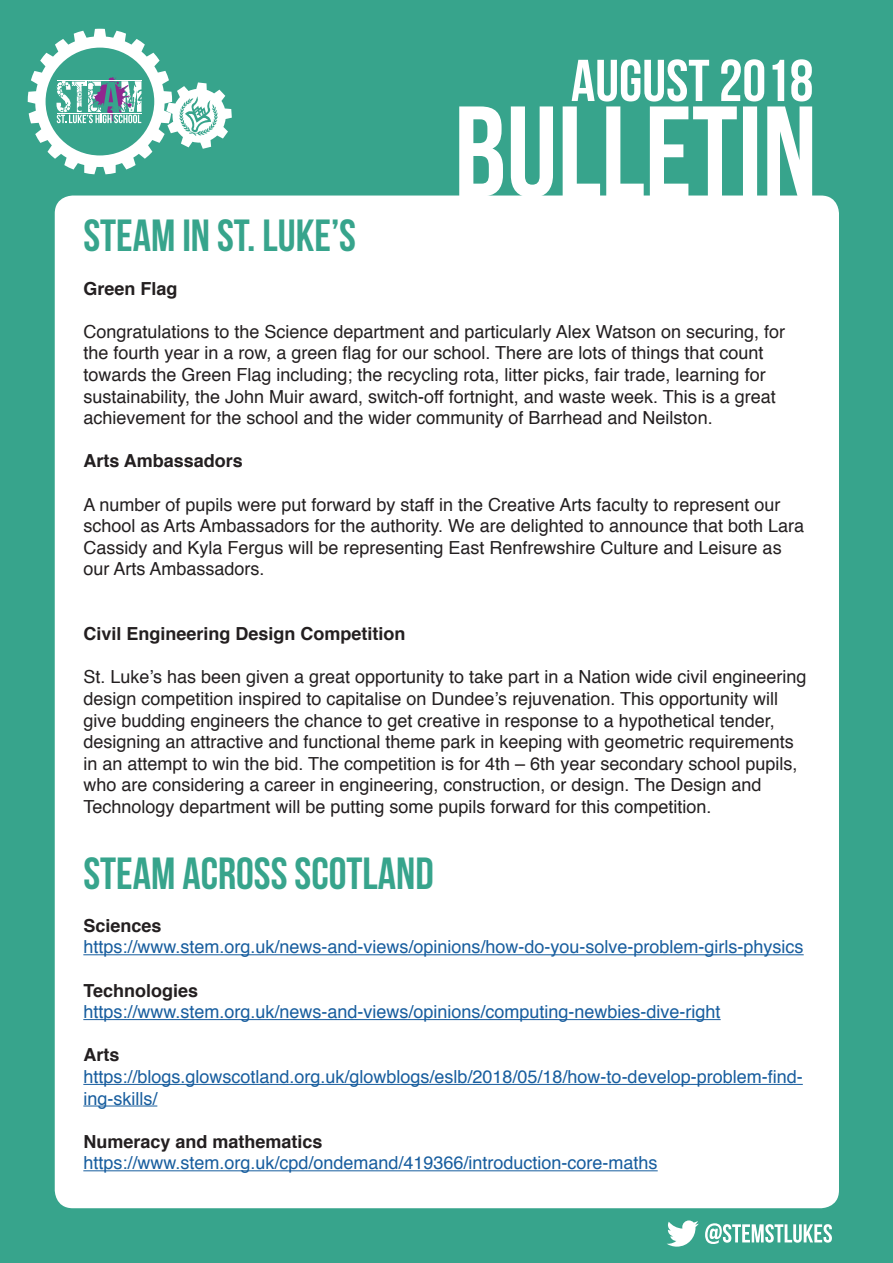
<style>
.page{position:relative;width:893px;height:1263px;background:#fff}
.page>*{position:absolute;margin:0;border:0;box-sizing:border-box;transform-origin:0 0}
.t1{font:45px "Bebas Neue";color:#37a48c}
.t2{font:18px/21.6px "Helvetica";color:#231f20}
.t3{font:18px/21.6px "Helvetica";color:#175d9e}
.t4{font:700 18px "Helvetica";color:#231f20}
</style>
<div class="page">
<div style="left:1px;top:0;width:892px;height:1263px;background:#37a48c"></div>
<div style="left:55px;top:196px;width:784px;height:1012px;background:#fff;border-radius:18px"></div>
<hr style="left:83px;top:954px;width:721px;height:1px;background:#175d9e">
<hr style="left:83px;top:1019px;width:638px;height:1px;background:#175d9e">
<hr style="left:83px;top:1084px;width:720px;height:1px;background:#175d9e">
<hr style="left:83px;top:1105px;width:74px;height:1px;background:#175d9e">
<hr style="left:83px;top:1170px;width:575px;height:1px;background:#175d9e">
<svg style="left:705px;top:1223px;width:127px;height:21px"></svg>
<svg style="left:667px;top:1220px;width:32px;height:26px"></svg>
<svg style="left:28px;top:29px;width:204px;height:145px"></svg>
<hr style="left:57px;top:80px;width:84px;height:1px;background:#fff">
<svg style="left:459px;top:59px;width:353px;height:137px"></svg>
<p class="t1" style="left:83px;top:211px;width:274px">STEAM IN ST. LUKE’S</p>
<p class="t4" style="left:83px;top:274px;width:96px">Green Flag</p>
<p class="t2" style="left:83px;top:321px;width:703px">Congratulations to the Science department and particularly Alex Watson on securing, for the fourth year in a row, a green flag for our school. There are lots of things that count</p>
<p class="t2" style="left:83px;top:364px;width:684px">towards the Green Flag including; the recycling rota, litter picks, fair trade, learning for</p>
<p class="t2" style="left:83px;top:386px;width:694px">sustainability, the John Muir award, switch-off fortnight, and waste week. This is a great achievement for the school and the wider community of Barrhead and Neilston.</p>
<p class="t4" style="left:83px;top:446px;width:161px">Arts Ambassadors</p>
<p class="t2" style="left:83px;top:494px;width:722px">A number of pupils were put forward by staff in the Creative Arts faculty to represent our school as Arts Ambassadors for the authority. We are delighted to announce that both Lara Cassidy and Kyla Fergus will be representing East Renfrewshire Culture and Leisure as our Arts Ambassadors.</p>
<p class="t4" style="left:83px;top:619px;width:324px">Civil Engineering Design Competition</p>
<p class="t2" style="left:83px;top:667px;width:725px">St. Luke’s has been given a great opportunity to take part in a Nation wide civil engineering design competition inspired to capitalise on Dundee’s rejuvenation. This opportunity will give budding engineers the chance to get creative in response to a hypothetical tender, designing an attractive and functional theme park in keeping with geometric requirements in an attempt to win the bid. The competition is for 4th – 6th year secondary school pupils, who are considering a career in engineering, construction, or design. The Design and</p>
<p class="t2" style="left:83px;top:796px;width:630px">Technology department will be putting some pupils forward for this competition.</p>
<p class="t1" style="left:83px;top:848px;width:352px">STEAM ACROSS SCOTLAND</p>
<p class="t4" style="left:83px;top:911px;width:80px">Sciences</p>
<p class="t3" style="left:83px;top:937px;width:722px">https://www.stem.org.uk/news-and-views/opinions/how-do-you-solve-problem-girls-physics</p>
<p class="t4" style="left:83px;top:976px;width:116px">Technologies</p>
<p class="t3" style="left:83px;top:1002px;width:639px">https://www.stem.org.uk/news-and-views/opinions/computing-newbies-dive-right</p>
<p class="t4" style="left:83px;top:1040px;width:37px">Arts</p>
<p class="t3" style="left:83px;top:1066px;width:721px">https://blogs.glowscotland.org.uk/glowblogs/eslb/2018/05/18/how-to-develop-problem-find&shy;ing-skills/</p>
<p class="t4" style="left:83px;top:1127px;width:241px">Numeracy and mathematics</p>
<p class="t3" style="left:83px;top:1153px;width:576px">https://www.stem.org.uk/cpd/ondemand/419366/introduction-core-maths</p>
</div>
